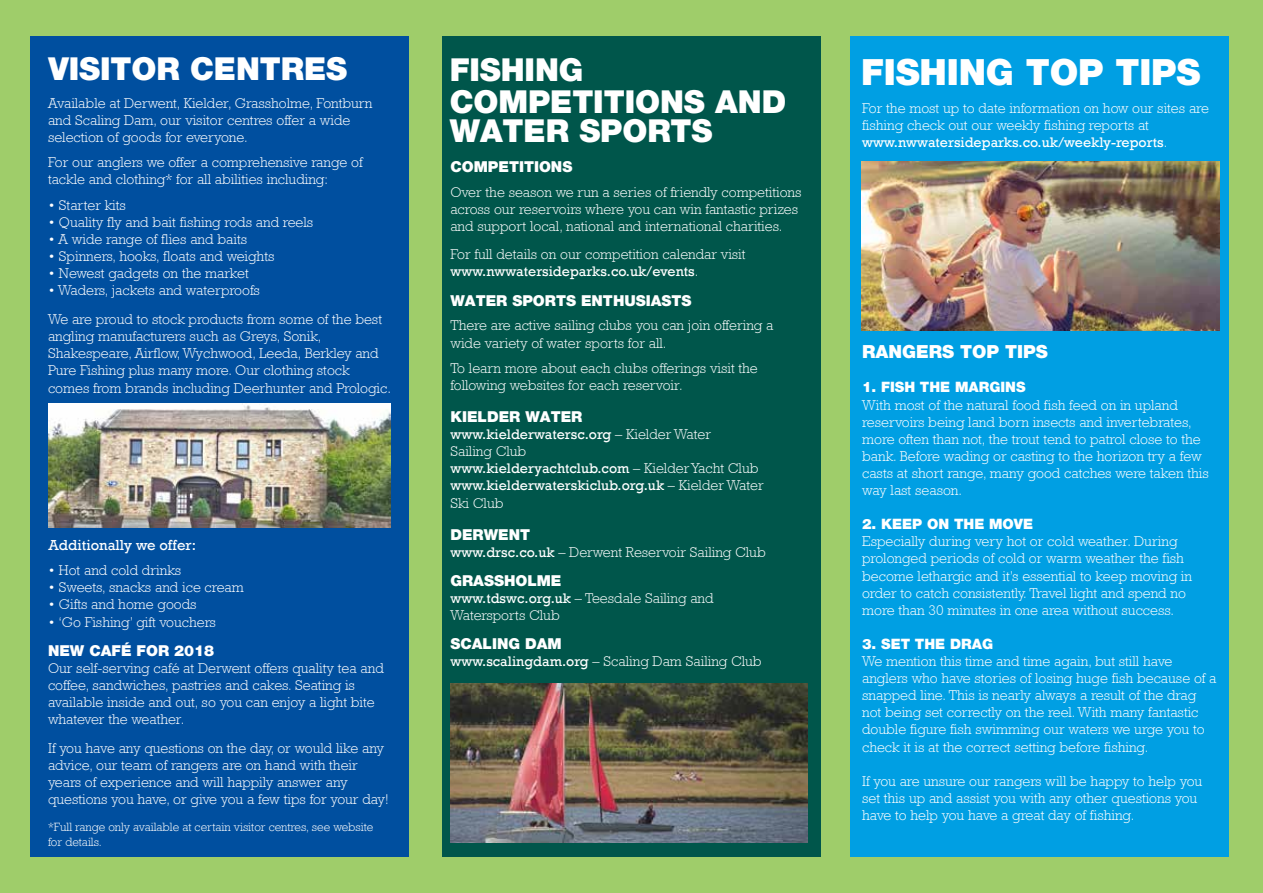
<style>
.page{position:relative;width:1263px;height:893px;background:#9fcd6a}
.page>*{position:absolute;margin:0;border:0;box-sizing:border-box;transform-origin:0 0}
.t1{font:36px "Helvetica Neue Black WHAM";letter-spacing:-.005em;color:#fff}
.t2{font:31.5px/32.2px "Helvetica Neue Black WHAM";letter-spacing:-.005em;color:#fff}
.t3{font:18px "Helvetica Neue Black WHAM";color:#fff}
.t4{font:15px "Helvetica Neue Black WHAM";color:#fff}
.t5{font:14.85px "Rockwell";color:#fff}
.t6{font:300 14.25px/17.1px "Rockwell";color:#fff}
.t7{font:14.25px/17.1px "Rockwell";color:#fff}
.t8{font:14.25px "Helvetica Neue Black WHAM";color:#fff}
.t9{font:300 12px/14.4px "Rockwell";color:#fff}
.s1{font-size:14.85px}
.s2{font-weight:400}
.s3{font-weight:300}
</style>
<div class="page">
<div style="left:31px;top:36px;width:378px;height:821px;background:#004f9f"></div>
<img style="left:48px;top:403px;width:342px;height:124px">
<div style="left:442px;top:36px;width:378px;height:821px;background:#00564b"></div>
<img style="left:450px;top:684px;width:357px;height:159px">
<div style="left:850px;top:36px;width:378px;height:821px;background:#009fe3"></div>
<img style="left:861px;top:161px;width:358px;height:169px">
<h2 class="t2" style="left:48px;top:53px;width:300px">VISITOR CENTRES</h2>
<p class="t6" style="left:48px;top:94px;width:326px">Available at Derwent, Kielder, Grassholme, Fontburn and Scaling Dam, our visitor centres offer a wide selection of goods for everyone.</p>
<p class="t6" style="left:48px;top:153px;width:316px">For our anglers we offer a comprehensive range of tackle and clothing* for all abilities including:</p>
<p class="t6" style="left:48px;top:196px;width:79px">• Starter kits</p>
<p class="t6" style="left:48px;top:214px;width:267px">• Quality fly and bait fishing rods and reels</p>
<p class="t6" style="left:48px;top:231px;width:201px">• A wide range of flies and baits</p>
<p class="t6" style="left:48px;top:248px;width:228px">• Spinners, hooks, floats and weights</p>
<p class="t6" style="left:48px;top:265px;width:202px">• Newest gadgets on the market</p>
<p class="t6" style="left:48px;top:276px;width:336px;line-height:28.2px">• Waders, jackets and waterproofs<br>We are proud to stock products from some of the best</p>
<p class="t6" style="left:48px;top:327px;width:345px">angling manufacturers such as Greys, Sonik, Shakespeare, Airflow, Wychwood, Leeda, Berkley and Pure Fishing plus many more. Our clothing stock comes from brands including Deerhunter and Prologic<span class="s1">.</span></p>
<p class="t5" style="left:49px;top:536px;width:149px">Additionally we offer:</p>
<p class="t6" style="left:48px;top:562px;width:135px">• Hot and cold drinks</p>
<p class="t6" style="left:48px;top:579px;width:197px">• Sweets, snacks and ice cream</p>
<p class="t6" style="left:48px;top:596px;width:150px">• Gifts and home goods</p>
<p class="t6" style="left:48px;top:613px;width:169px">• ‘Go Fishing’ gift vouchers</p>
<p class="t4" style="left:48px;top:641px;width:168px">NEW CAFÉ FOR 2018</p>
<p class="t6" style="left:48px;top:659px;width:337px">Our self-serving café at Derwent offers quality tea and coffee, sandwiches, pastries and cakes. Seating is available inside and out, so you can enjoy a light bite whatever the weather.</p>
<p class="t6" style="left:48px;top:739px;width:342px">If you have any questions on the day, or would like any advice, our team of rangers are on hand with their years of experience and will happily answer any questions you have, or give you a few tips for your day!</p>
<p class="t9" style="left:48px;top:820px;width:327px">*Full range only available at certain visitor centres, see website for details.</p>
<h2 class="t2" style="left:450px;top:53px;width:338px">FISHING<br>COMPETITIONS AND</h2>
<h2 class="t2" style="left:450px;top:115px;width:264px">WATER SPORTS</h2>
<p class="t4" style="left:450px;top:157px;width:123px">COMPETITIONS</p>
<p class="t6" style="left:450px;top:183px;width:353px">Over the season we run a series of friendly competitions across our reservoirs where you can win fantastic prizes and support local, national and international charities.</p>
<p class="t6" style="left:450px;top:246px;width:297px">For full details on our competition calendar visit <span class="s2">www.nwwatersideparks.co.uk/events</span>.</p>
<p class="t4" style="left:450px;top:291px;width:243px">WATER SPORTS ENTHUSIASTS</p>
<p class="t6" style="left:450px;top:317px;width:325px">There are active sailing clubs you can join offering a wide variety of water sports for all.</p>
<p class="t6" style="left:450px;top:359px;width:309px">To learn more about each clubs offerings visit the following websites for each reservoir.</p>
<p class="t4" style="left:450px;top:408px;width:133px">KIELDER WATER</p>
<p class="t7" style="left:450px;top:426px;width:315px">www.kielderwatersc.org <span class="s3">– Kielder Water<br>Sailing Club<br></span>www.kielderyachtclub.com <span class="s3">– Kielder Yacht Club </span>www.kielderwaterskiclub.org.uk <span class="s3">– Kielder Water<br>Ski Club</span></p>
<p class="t4" style="left:450px;top:525px;width:81px">DERWENT</p>
<p class="t6" style="left:450px;top:543px;width:317px"><span class="s2">www.drsc.co.uk</span> – Derwent Reservoir Sailing Club</p>
<p class="t4" style="left:450px;top:571px;width:113px">GRASSHOLME</p>
<p class="t6" style="left:450px;top:589px;width:265px"><span class="s2">www.tdswc.org.uk</span> – Teesdale Sailing and<br>Watersports Club</p>
<p class="t4" style="left:450px;top:635px;width:113px">SCALING DAM</p>
<p class="t6" style="left:450px;top:653px;width:313px"><span class="s2">www.scalingdam.org</span> – Scaling Dam Sailing Club</p>
<h1 class="t1" style="left:861px;top:51px;width:341px">FISHING TOP TIPS</h1>
<p class="t6" style="left:862px;top:99px;width:348px">For the most up to date information on how our sites are fishing check out our weekly fishing reports at <span class="s2">www.nwwatersideparks.co.uk/weekly-reports</span>.</p>
<p class="t3" style="left:862px;top:341px;width:187px">RANGERS TOP TIPS</p>
<p class="t8" style="left:862px;top:379px;width:165px">1. FISH THE MARGINS</p>
<p class="t6" style="left:862px;top:396px;width:348px">With most of the natural food fish feed on in upland reservoirs being land born insects and invertebrates, more often than not, the trout tend to patrol close to the bank. Before wading or casting to the horizon try a few casts at short range, many good catches were taken this way last season.</p>
<p class="t8" style="left:862px;top:516px;width:173px">2. KEEP ON THE MOVE</p>
<p class="t6" style="left:862px;top:533px;width:331px">Especially during very hot or cold weather. During prolonged periods of cold or warm weather the fish become lethargic and it’s essential to keep moving in order to catch consistently. Travel light and spend no more than 30 minutes in one area without success.</p>
<p class="t8" style="left:862px;top:635px;width:133px">3. SET THE DRAG</p>
<p class="t6" style="left:862px;top:653px;width:356px">We mention this time and time again, but still have anglers who have stories of losing huge fish because of a snapped line. This is nearly always a result of the drag not being set correctly on the reel. With many fantastic double figure fish swimming our waters we urge you to check it is at the correct setting before fishing.</p>
<p class="t6" style="left:862px;top:772px;width:342px">If you are unsure our rangers will be happy to help you set this up and assist you with any other questions you have to help you have a great day of fishing.</p>
</div>
